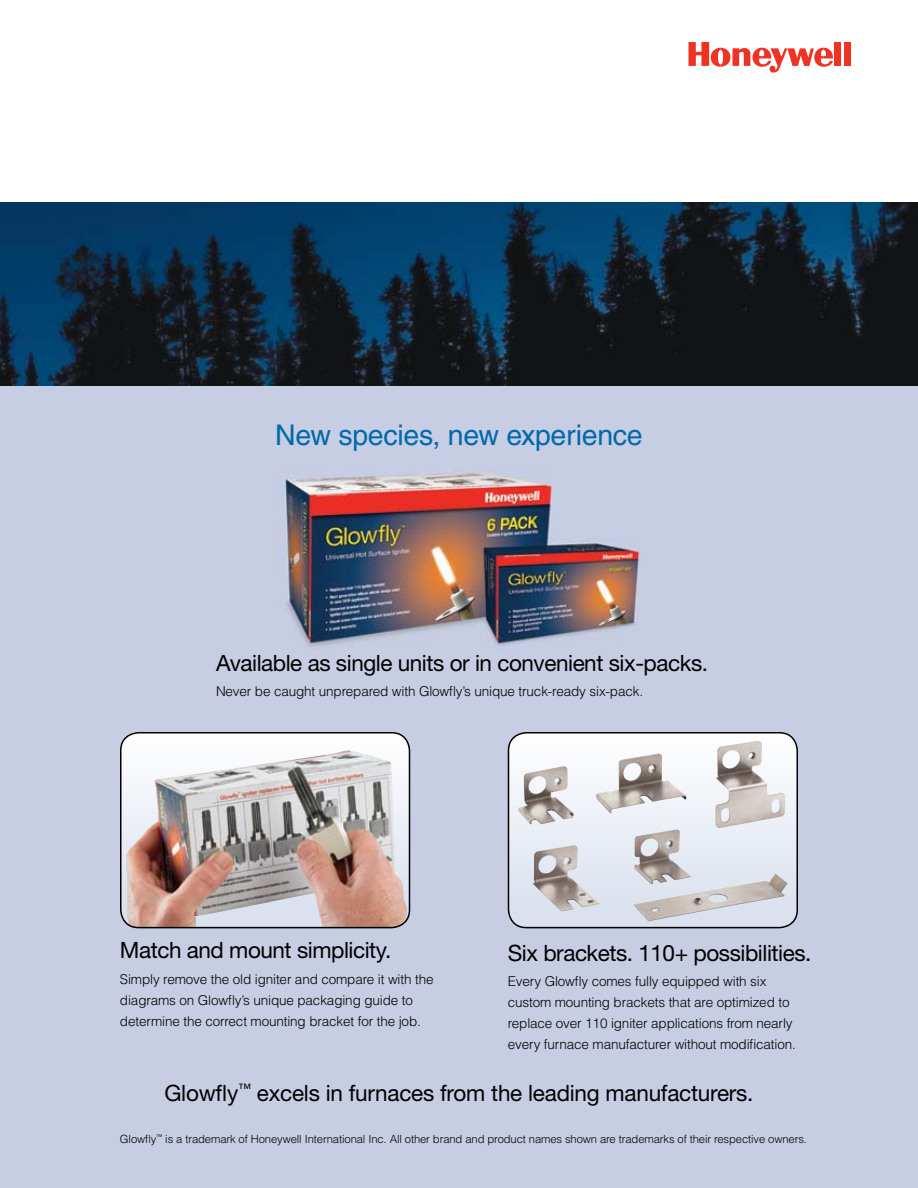
<style>
.page{position:relative;width:918px;height:1188px;background:#fff}
.page>*{position:absolute;margin:0;border:0;box-sizing:border-box;transform-origin:0 0}
.t1{font:28.5px "Helvetica";letter-spacing:-.01em;color:#0069aa}
.t2{font:22.5px "Helvetica Neue";letter-spacing:-.02em;color:#000}
.t3{font:300 13.5px/21px "Helvetica";letter-spacing:-.01em;color:#000}
.t4{font:300 11.25px "Helvetica";letter-spacing:-.01em;color:#000}
</style>
<div class="page">
<img style="left:0;top:386px;width:918px;height:802px">
<img style="left:0;top:202px;width:918px;height:184px">
<svg style="left:121px;top:733px;width:289px;height:195px"></svg>
<img style="left:126px;top:750px;width:282px;height:178px">
<div style="left:120px;top:732px;width:290px;height:196px;border:2px solid #000;border-radius:18px"></div>
<svg style="left:508px;top:733px;width:289px;height:195px"></svg>
<div style="left:508px;top:732px;width:290px;height:196px;border:2px solid #000;border-radius:18px"></div>
<img style="left:633px;top:873px;width:155px;height:48px">
<img style="left:518px;top:766px;width:56px;height:58px">
<img style="left:594px;top:753px;width:92px;height:61px">
<img style="left:715px;top:741px;width:70px;height:87px">
<img style="left:533px;top:845px;width:67px;height:66px">
<img style="left:634px;top:829px;width:57px;height:55px">
<div style="left:835px;top:42px;width:6px;height:24px;background:#ee3224"></div>
<div style="left:844px;top:42px;width:6px;height:24px;background:#ee3224"></div>
<svg style="left:688px;top:42px;width:145px;height:31px"></svg>
<h1 class="t1" style="left:275px;top:419px;width:369px">New species, new experience</h1>
<h2 class="t2" style="left:216px;top:650px;width:494px">Available as single units or in convenient six-packs.</h2>
<p class="t3" style="left:216px;top:681px;width:429px">Never be caught unprepared with Glowfly’s unique truck-ready six-pack.</p>
<h2 class="t2" style="left:120px;top:937px;width:273px">Match and mount simplicity.</h2>
<p class="t3" style="left:120px;top:968px;width:315px">Simply remove the old igniter and compare it with the diagrams on Glowfly’s unique packaging guide to determine the correct mounting bracket for the job.</p>
<h2 class="t2" style="left:508px;top:939px;width:305px">Six brackets. 110+ possibilities.</h2>
<p class="t3" style="left:508px;top:970px;width:290px">Every Glowfly comes fully equipped with six custom mounting brackets that are optimized to replace over 110 igniter applications from nearly every furnace manufacturer without modification.</p>
<h2 class="t2" style="left:164px;top:1079px;width:591px">Glowfly<sup>™</sup> excels in furnaces from the leading manufacturers.</h2>
<p class="t4" style="left:120px;top:1132px;width:688px">Glowfly<sup>™</sup> is a trademark of Honeywell International Inc. All other brand and product names shown are trademarks of their respective owners.</p>
</div>
